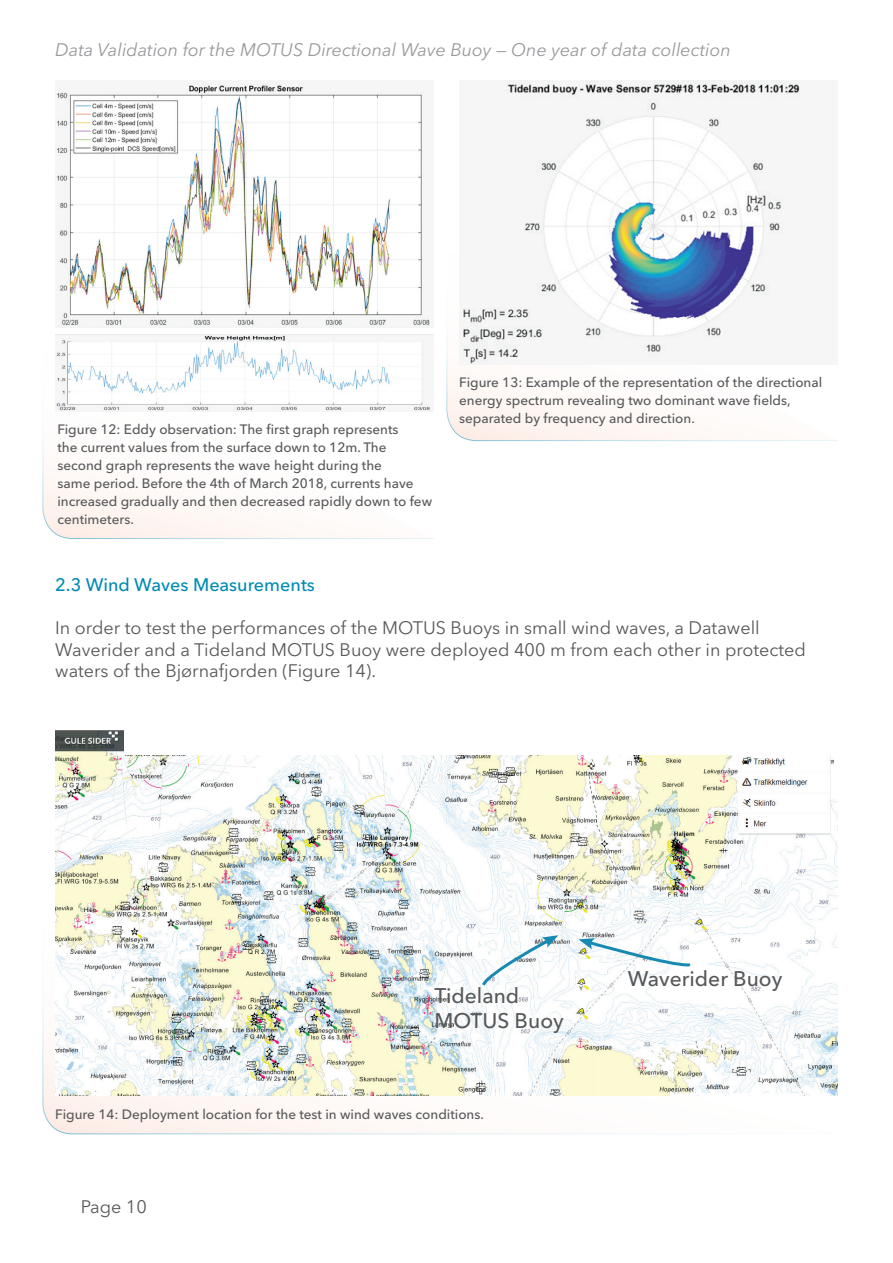
<style>
.page{position:relative;width:893px;height:1263px;background:#fff}
.page>*{position:absolute;margin:0;border:0;box-sizing:border-box;transform-origin:0 0}
.t1{font:500 21px/25.2px "Avenir Next LT Pro";color:#57585a}
.t2{font:18px/21.6px "Avenir Next LT Pro";color:#57585a}
.t3{font:italic 18px "Avenir Next LT Pro";color:#97999c}
.t4{font:500 18px "Avenir Next LT Pro";color:#008bb3}
.t5{font:18px "Avenir Next LT Pro";color:#58595b}
.t6{font:500 13.5px/18px "Avenir Next LT Pro";color:#57585a}
</style>
<div class="page">
<svg style="left:42px;top:999px;width:595px;height:135px;fill:#fef8f6"></svg>
<svg style="left:446px;top:336px;width:392px;height:105px"></svg>
<svg style="left:42px;top:411px;width:392px;height:128px"></svg>
<img style="left:55px;top:83px;width:379px;height:328px">
<img style="left:459px;top:81px;width:379px;height:283px">
<img style="left:55px;top:756px;width:783px;height:340px">
<img style="left:55px;top:730px;width:68px;height:26px">
<svg style="left:479px;top:935px;width:79px;height:54px"></svg>
<svg style="left:578px;top:938px;width:114px;height:29px"></svg>
<h2 class="t3" style="left:55px;top:39px;width:677px">Data Validation for the MOTUS Directional Wave Buoy — One year of data collection</h2>
<p class="t6" style="left:57px;top:420px;width:376px">Figure 12: Eddy observation: The first graph represents<br>the current values from the surface down to 12m. The second graph represents the wave height during the<br>same period. Before the 4th of March 2018, currents have increased gradually and then decreased rapidly down to few centimeters.</p>
<p class="t6" style="left:459px;top:374px;width:365px">Figure 13: Example of the representation of the directional energy spectrum revealing two dominant wave fields, separated by frequency and direction.</p>
<h2 class="t4" style="left:55px;top:574px;width:261px">2.3 Wind Waves Measurements</h2>
<h2 class="t2" style="left:55px;top:617px;width:752px">In order to test the performances of the MOTUS Buoys in small wind waves, a Datawell<br>Waverider and a Tideland MOTUS Buoy were deployed 400 m from each other in protected waters of the Bjørnafjorden (Figure 14).</h2>
<h1 class="t1" style="left:434px;top:983px;width:131px">Tideland<br>MOTUS Buoy</h1>
<p class="t6" style="left:55px;top:1105px;width:430px">Figure 14: Deployment location for the test in wind waves conditions.</p>
<h2 class="t5" style="left:81px;top:1196px;width:68px">Page 10</h2>
<h1 class="t1" style="left:628px;top:966px;width:156px">Waverider Buoy</h1>
</div>
